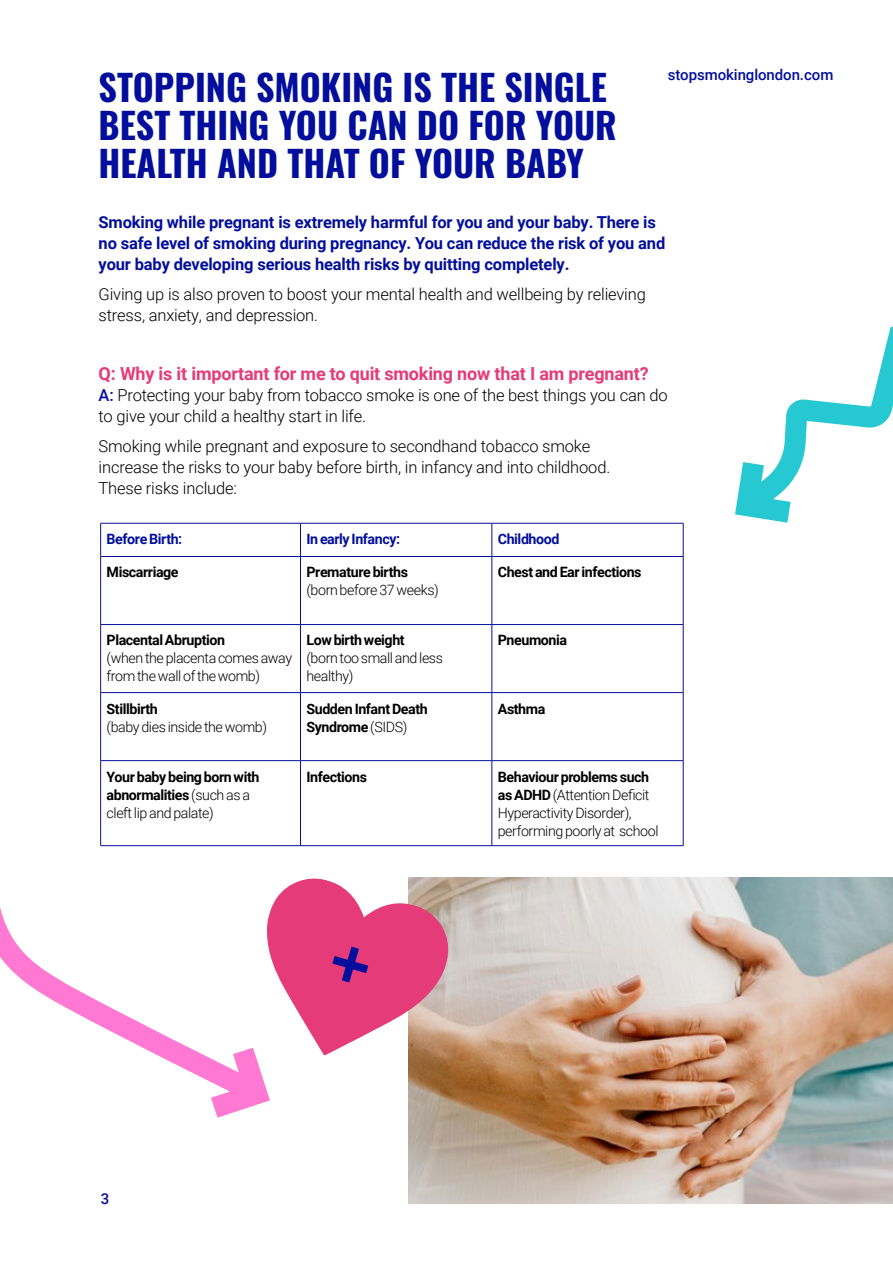
<style>
.page{position:relative;width:893px;height:1263px;background:#fff}
.page>*{position:absolute;margin:0;border:0;box-sizing:border-box;transform-origin:0 0}
.t1{font:700 36px/37.5px "Oswald";color:#030f9c}
.t2{font:700 18px "Roboto";letter-spacing:-.01em;color:#e63b78}
.t3{font:300 16.5px/21px "Roboto";letter-spacing:-.01em;color:#000}
.t4{font:700 16.5px/21px "Roboto";letter-spacing:-.01em;color:#030f9c}
.t5{font:500 15px "Roboto";letter-spacing:-.005em;color:#030f9c}
.t6{font:300 14.25px/18px "Roboto";letter-spacing:-.03em;color:#000}
.t7{font:700 14.25px/18px "Roboto";letter-spacing:-.03em;color:#000}
.t8{font:700 14.25px "Roboto";letter-spacing:-.03em;color:#030f9c}
.s1{font-weight:500;color:#030f9c}
.s2{font-weight:300}
.s3{font-weight:700}
</style>
<div class="page">
<hr style="left:100px;top:523px;width:200px;height:1px;background:#030f9c">
<hr style="left:100px;top:523px;width:1px;height:33px;background:#030f9c">
<hr style="left:100px;top:556px;width:200px;height:1px;background:#030f9c">
<hr style="left:100px;top:557px;width:1px;height:67px;background:#030f9c">
<hr style="left:100px;top:624px;width:200px;height:1px;background:#030f9c">
<hr style="left:100px;top:625px;width:1px;height:67px;background:#030f9c">
<hr style="left:100px;top:692px;width:200px;height:1px;background:#030f9c">
<hr style="left:100px;top:693px;width:1px;height:67px;background:#030f9c">
<hr style="left:100px;top:760px;width:200px;height:1px;background:#030f9c">
<hr style="left:100px;top:761px;width:1px;height:84px;background:#030f9c">
<hr style="left:100px;top:845px;width:200px;height:1px;background:#030f9c">
<hr style="left:300px;top:523px;width:192px;height:1px;background:#030f9c">
<hr style="left:300px;top:523px;width:1px;height:33px;background:#030f9c">
<hr style="left:492px;top:523px;width:191px;height:1px;background:#030f9c">
<hr style="left:492px;top:523px;width:1px;height:33px;background:#030f9c">
<hr style="left:683px;top:523px;width:1px;height:33px;background:#030f9c">
<hr style="left:300px;top:556px;width:192px;height:1px;background:#030f9c">
<hr style="left:300px;top:557px;width:1px;height:67px;background:#030f9c">
<hr style="left:492px;top:556px;width:191px;height:1px;background:#030f9c">
<hr style="left:492px;top:557px;width:1px;height:67px;background:#030f9c">
<hr style="left:683px;top:557px;width:1px;height:67px;background:#030f9c">
<hr style="left:300px;top:624px;width:192px;height:1px;background:#030f9c">
<hr style="left:300px;top:625px;width:1px;height:67px;background:#030f9c">
<hr style="left:492px;top:624px;width:191px;height:1px;background:#030f9c">
<hr style="left:492px;top:625px;width:1px;height:67px;background:#030f9c">
<hr style="left:683px;top:625px;width:1px;height:67px;background:#030f9c">
<hr style="left:300px;top:692px;width:192px;height:1px;background:#030f9c">
<hr style="left:300px;top:693px;width:1px;height:67px;background:#030f9c">
<hr style="left:492px;top:692px;width:191px;height:1px;background:#030f9c">
<hr style="left:492px;top:693px;width:1px;height:67px;background:#030f9c">
<hr style="left:683px;top:693px;width:1px;height:67px;background:#030f9c">
<hr style="left:300px;top:760px;width:192px;height:1px;background:#030f9c">
<hr style="left:300px;top:761px;width:1px;height:84px;background:#030f9c">
<hr style="left:492px;top:760px;width:191px;height:1px;background:#030f9c">
<hr style="left:492px;top:761px;width:1px;height:84px;background:#030f9c">
<hr style="left:683px;top:761px;width:1px;height:84px;background:#030f9c">
<hr style="left:300px;top:845px;width:192px;height:1px;background:#030f9c">
<hr style="left:492px;top:845px;width:191px;height:1px;background:#030f9c">
<svg style="left:784px;top:326px;width:109px;height:114px"></svg>
<svg style="left:735px;top:440px;width:71px;height:83px"></svg>
<img style="left:408px;top:877px;width:485px;height:326px">
<svg style="left:283px;top:877px;width:166px;height:178px"></svg>
<svg style="left:0;top:808px;width:283px;height:310px"></svg>
<p class="t5" style="left:668px;top:64px;width:167px">stopsmokinglondon.com</p>
<h1 class="t1" style="left:99px;top:71px;width:520px">STOPPING SMOKING IS THE SINGLE<br>BEST THING YOU CAN DO FOR YOUR<br>HEALTH AND THAT OF YOUR BABY</h1>
<p class="t4" style="left:99px;top:211px;width:568px">Smoking while pregnant is extremely harmful for you and your baby. There is no safe level of smoking during pregnancy. You can reduce the risk of you and your baby developing serious health risks by quitting completely.</p>
<p class="t3" style="left:99px;top:283px;width:549px">Giving up is also proven to boost your mental health and wellbeing by relieving stress, anxiety, and depression.</p>
<p class="t2" style="left:99px;top:361px;width:552px">Q: Why is it important for me to quit smoking now that I am pregnant?</p>
<p class="t3" style="left:99px;top:384px;width:571px"><span class="s1">A:</span> Protecting your baby from tobacco smoke is one of the best things you can do to give your child a healthy start in life.</p>
<p class="t3" style="left:99px;top:435px;width:513px">Smoking while pregnant and exposure to secondhand tobacco smoke increase the risks to your baby before birth, in infancy and into childhood.<br>These risks include:</p>
<p class="t8" style="left:107px;top:529px;width:77px">Before Birth:</p>
<p class="t8" style="left:306px;top:529px;width:95px">In early Infancy:</p>
<p class="t8" style="left:498px;top:529px;width:63px">Childhood</p>
<p class="t7" style="left:107px;top:563px;width:74px">Miscarriage</p>
<p class="t7" style="left:306px;top:563px;width:103px">Premature births</p>
<p class="t6" style="left:306px;top:581px;width:134px">(born before 37 weeks)</p>
<p class="t7" style="left:498px;top:563px;width:145px">Chest and Ear infections</p>
<p class="t7" style="left:107px;top:631px;width:120px">Placental Abruption</p>
<p class="t6" style="left:107px;top:649px;width:187px">(when the placenta comes away from the wall of the womb)</p>
<p class="t7" style="left:107px;top:699px;width:53px">Stillbirth</p>
<p class="t6" style="left:107px;top:717px;width:162px">(baby dies inside the womb)</p>
<p class="t7" style="left:306px;top:631px;width:100px">Low birth weight</p>
<p class="t6" style="left:306px;top:649px;width:138px">(born too small and less healthy)</p>
<p class="t7" style="left:498px;top:631px;width:71px">Pneumonia</p>
<p class="t7" style="left:306px;top:699px;width:123px">Sudden Infant Death<br>Syndrome <span class="s2">(SIDS)</span></p>
<p class="t7" style="left:498px;top:699px;width:49px">Asthma</p>
<p class="t7" style="left:107px;top:767px;width:154px">Your baby being born with abnormalities <span class="s2">(such as a cleft lip and palate)</span></p>
<p class="t7" style="left:306px;top:767px;width:62px">Infections</p>
<p class="t6" style="left:498px;top:767px;width:162px"><span class="s3">Behaviour problems such as ADHD</span> (Attention Deficit<br>Hyperactivity Disorder), performing poorly at school</p>
<p class="t5" style="left:101px;top:1188px;width:10px">3</p>
</div>
